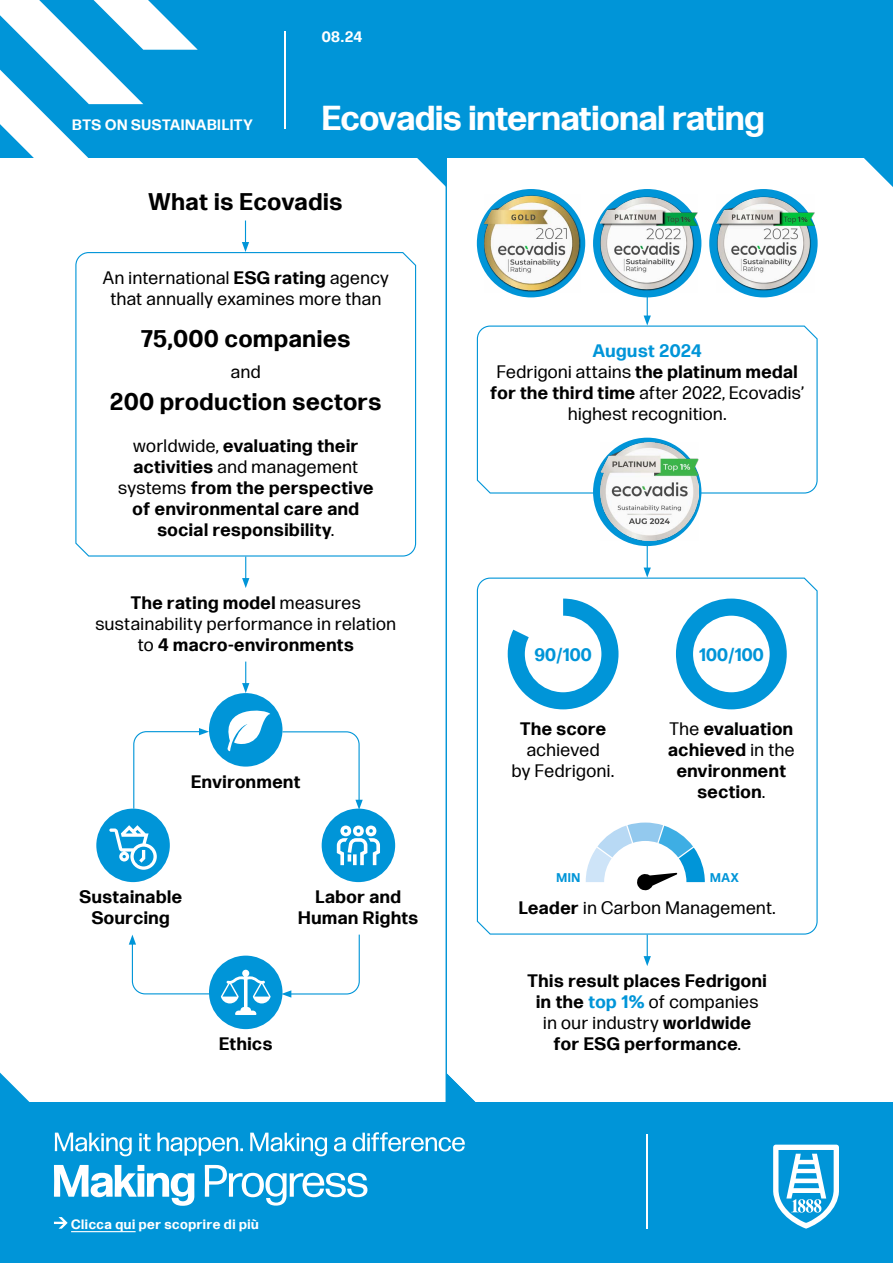
<style>
.page{position:relative;width:893px;height:1263px;background:#fff}
.page>*{position:absolute;margin:0;border:0;box-sizing:border-box;transform-origin:0 0}
.t1{font:700 34.5px "Forma DJR Text Fedrigoni";color:#fff}
.t2{font:700 24px "Forma DJR Text Fedrigoni";letter-spacing:.03em;color:#000}
.t3{font:700 18px/21px "Forma DJR Text Fedrigoni";letter-spacing:.03em;color:#000;text-align:center}
.t4{font:18px/21px "Forma DJR Text Fedrigoni";letter-spacing:.03em;color:#000;text-align:center}
.t5{font:700 18px "Forma DJR Text Fedrigoni";color:#0095d8}
.t6{font:700 15px "Forma DJR Text Fedrigoni";letter-spacing:.04em;color:#fff}
.t7{font:700 13.5px "Forma DJR Text Fedrigoni";letter-spacing:.045em;color:#fff}
.t8{font:700 12.6px "Forma DJR Text Fedrigoni";letter-spacing:.055em;color:#0095d8}
.s1{font-weight:700}
.s2{font-weight:400}
.s3{font-weight:700;color:#0095d8}
.s4{color:#0095d8}
</style>
<div class="page">
<div style="left:0;top:0;width:893px;height:158px;background:#0095d8"></div>
<svg style="left:864px;top:158px;width:28px;height:28px"></svg>
<hr style="left:892px;top:155px;width:1px;height:32px;background:#0095d8">
<div style="left:0;top:1103px;width:893px;height:160px;background:#0095d8"></div>
<svg style="left:1px;top:1073px;width:29px;height:30px"></svg>
<hr style="left:0;top:1072px;width:1px;height:31px;background:#0095d8">
<svg style="left:0;top:0;width:198px;height:158px"></svg>
<svg style="left:54px;top:1165px;width:140px;height:41px"></svg>
<svg style="left:205px;top:1165px;width:162px;height:40px"></svg>
<svg style="left:55px;top:1132px;width:77px;height:24px"></svg>
<svg style="left:139px;top:1133px;width:12px;height:18px"></svg>
<svg style="left:157px;top:1132px;width:86px;height:23px"></svg>
<svg style="left:250px;top:1132px;width:77px;height:24px"></svg>
<svg style="left:334px;top:1137px;width:12px;height:14px"></svg>
<svg style="left:353px;top:1132px;width:112px;height:19px"></svg>
<hr style="left:646px;top:1134px;width:2px;height:95px;background:#fff">
<svg style="left:773px;top:1144px;width:66px;height:84px"></svg>
<hr style="left:446px;top:158px;width:1px;height:945px;background:#0095d8">
<svg style="left:417px;top:158px;width:29px;height:29px"></svg>
<svg style="left:447px;top:1073px;width:30px;height:30px"></svg>
<hr style="left:284px;top:32px;width:2px;height:97px;background:#fff">
<hr style="left:71px;top:1231px;width:65px;height:1px;background:#fff">
<svg style="left:54px;top:1217px;width:14px;height:12px"></svg>
<svg style="left:75px;top:252px;width:342px;height:305px"></svg>
<svg style="left:476px;top:325px;width:342px;height:169px"></svg>
<svg style="left:476px;top:577px;width:342px;height:358px"></svg>
<div style="left:209px;top:693px;width:73px;height:74px;background:#0095d8;border-radius:50%"></div>
<svg style="left:281px;top:731px;width:82px;height:79px"></svg>
<svg style="left:281px;top:934px;width:79px;height:64px"></svg>
<svg style="left:129px;top:935px;width:81px;height:60px"></svg>
<svg style="left:133px;top:728px;width:76px;height:82px"></svg>
<svg style="left:242px;top:557px;width:7px;height:31px"></svg>
<svg style="left:644px;top:297px;width:7px;height:29px"></svg>
<svg style="left:644px;top:546px;width:7px;height:32px"></svg>
<svg style="left:644px;top:935px;width:7px;height:31px"></svg>
<svg style="left:242px;top:662px;width:7px;height:31px"></svg>
<svg style="left:242px;top:221px;width:7px;height:31px"></svg>
<div style="left:593px;top:438px;width:108px;height:108px;background:#0095d8;border-radius:50%"></div>
<img style="left:600px;top:443px;width:98px;height:98px">
<svg style="left:227px;top:710px;width:43px;height:41px"></svg>
<div style="left:209px;top:956px;width:73px;height:73px;background:#0095d8;border-radius:50%"></div>
<svg style="left:221px;top:970px;width:50px;height:45px"></svg>
<svg style="left:508px;top:599px;width:110px;height:110px"></svg>
<div style="left:525px;top:616px;width:76px;height:76px;background:#fff;border-radius:50%"></div>
<svg style="left:676px;top:599px;width:111px;height:110px"></svg>
<div style="left:693px;top:616px;width:77px;height:76px;background:#fff;border-radius:50%"></div>
<svg style="left:586px;top:822px;width:119px;height:68px"></svg>
<div style="left:96px;top:809px;width:74px;height:73px;background:#0095d8;border-radius:50%"></div>
<svg style="left:109px;top:825px;width:48px;height:45px"></svg>
<div style="left:322px;top:809px;width:73px;height:73px;background:#0095d8;border-radius:50%"></div>
<svg style="left:337px;top:825px;width:43px;height:40px"></svg>
<div style="left:477px;top:189px;width:108px;height:108px;background:#0095d8;border-radius:50%"></div>
<img style="left:484px;top:194px;width:97px;height:98px">
<div style="left:593px;top:189px;width:108px;height:108px;background:#0095d8;border-radius:50%"></div>
<img style="left:600px;top:194px;width:97px;height:98px">
<div style="left:709px;top:189px;width:109px;height:108px;background:#0095d8;border-radius:50%"></div>
<img style="left:716px;top:194px;width:99px;height:98px">
<p class="t6" style="left:72px;top:115px;width:182px">BTS ON SUSTAINABILITY</p>
<p class="t6" style="left:322px;top:27px;width:42px">08.24</p>
<h1 class="t1" style="left:322px;top:95px;width:444px">Ecovadis international rating</h1>
<h2 class="t2" style="left:149px;top:186px;width:195px">What is Ecovadis</h2>
<p class="t4" style="left:103px;top:267px;width:287px">An international <span class="s1">ESG rating</span> agency that annually examines more than</p>
<h2 class="t2" style="left:141px;top:323px;width:211px">75,000 companies</h2>
<p class="t4" style="left:231px;top:361px;width:31px">and</p>
<h2 class="t2" style="left:110px;top:386px;width:272px">200 production sectors</h2>
<p class="t3" style="left:118px;top:434px;width:257px"><span class="s2">worldwide,</span> evaluating their activities <span class="s2">and management systems</span> from the perspective of environmental care and social responsibility<span class="s2">.</span></p>
<p class="t4" style="left:95px;top:592px;width:302px"><span class="s1">The rating model</span> measures sustainability performance in relation to <span class="s1">4 macro-environments</span></p>
<p class="t3" style="left:191px;top:770px;width:111px">Environment</p>
<p class="t3" style="left:79px;top:886px;width:104px">Sustainable<br>Sourcing</p>
<p class="t3" style="left:298px;top:886px;width:122px">Labor and<br>Human Rights</p>
<p class="t3" style="left:219px;top:1033px;width:55px">Ethics</p>
<p class="t7" style="left:71px;top:1215px;width:189px">Clicca qui per scoprire di più</p>
<p class="t4" style="left:490px;top:340px;width:315px"><span class="s3">August 2024<br></span>Fedrigoni attains <span class="s1">the platinum medal for the third time</span> after 2022, Ecovadis’ highest recognition.</p>
<p class="t5" style="left:535px;top:643px;width:59px">90/100</p>
<p class="t3" style="left:520px;top:718px;width:87px">The score</p>
<p class="t4" style="left:512px;top:739px;width:104px">achieved<br>by Fedrigoni.</p>
<p class="t5" style="left:699px;top:643px;width:66px">100/100</p>
<p class="t3" style="left:668px;top:718px;width:128px"><span class="s2">The</span> evaluation achieved <span class="s2">in the </span>environment section<span class="s2">.</span></p>
<p class="t8" style="left:556px;top:869px;width:25px">MIN</p>
<p class="t8" style="left:710px;top:869px;width:30px">MAX</p>
<p class="t4" style="left:519px;top:897px;width:258px"><span class="s1">Leader</span> in Carbon Management.</p>
<p class="t3" style="left:528px;top:970px;width:241px">This result places Fedrigoni in the <span class="s4">top 1%</span> <span class="s2">of companies in our industry</span> worldwide<br>for ESG performance<span class="s2">.</span></p>
</div>
